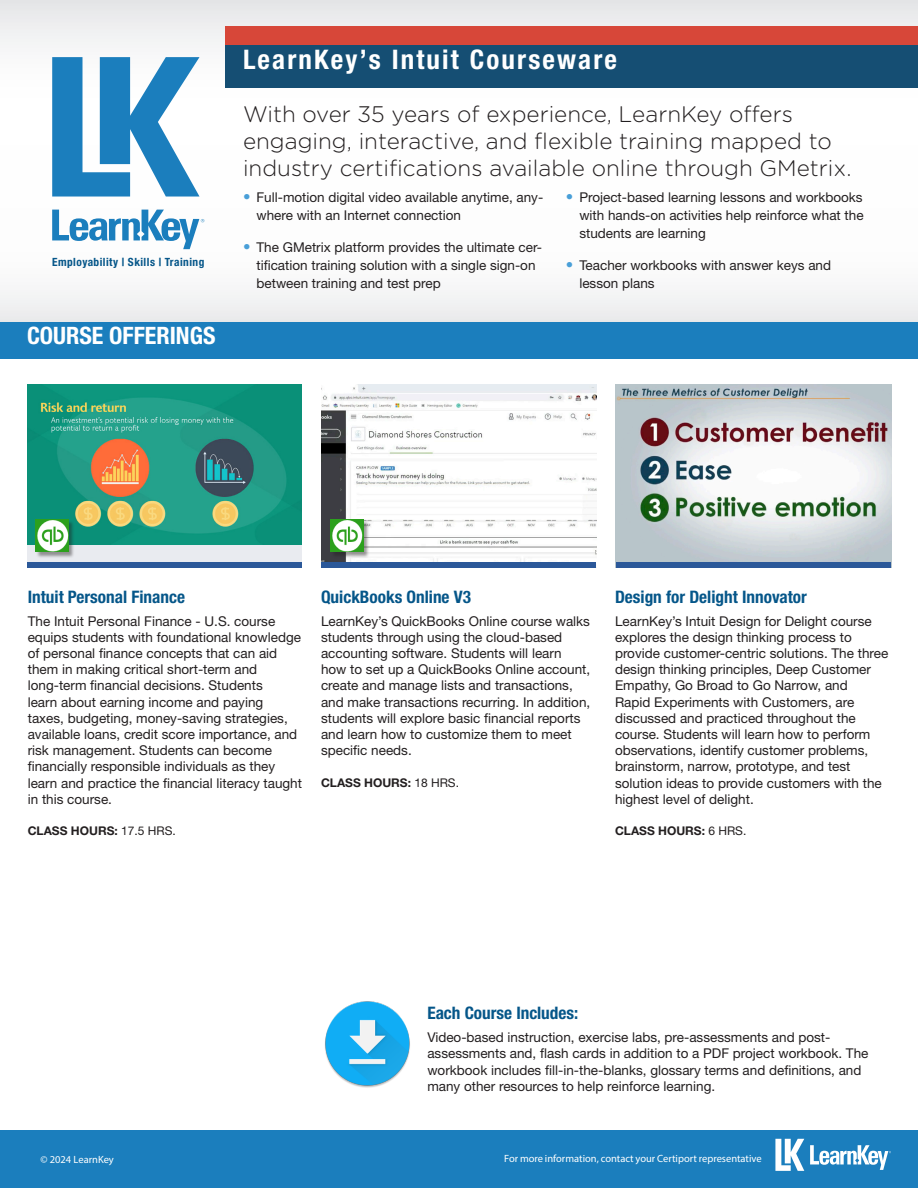
<style>
.page{position:relative;width:918px;height:1188px;background:#fff}
.page>*{position:absolute;margin:0;border:0;box-sizing:border-box;transform-origin:0 0}
.t1{font:700 condensed 27px "Helvetica Neue LT Pro";letter-spacing:.08em;color:#fff}
.t2{font:700 condensed 24px "Helvetica Neue LT Pro";color:#fff}
.t3{font:300 22.5px/27px "Gotham Rounded";color:#231f20}
.Packages{font:700 condensed 17.25px "Helvetica Neue LT Pro";color:#055689}
.body{font:13.5px/16.2px "Helvetica Neue LT Pro";color:#231f20}
.totals{font:700 12px "Helvetica Neue LT Pro";color:#231f20}
.t4{font:700 condensed 11.4px "Helvetica Neue LT Pro";letter-spacing:.04em;color:#055689}
.t5{font:10.5px "Myriad Pro";color:#fff}
.s1{font-weight:100;font-stretch:condensed;font-size:15px;color:#499fd8}
.s2{font-weight:400}
</style>
<div class="page">
<div style="left:0;top:1130px;width:918px;height:58px;background:#1b7ebd"></div>
<svg style="left:810px;top:1145px;width:81px;height:25px"></svg>
<svg style="left:775px;top:1139px;width:29px;height:32px"></svg>
<svg style="left:0;top:0;width:918px;height:322px"></svg>
<div style="left:226px;top:45px;width:692px;height:42px;background:#154e73"></div>
<div style="left:0;top:322px;width:918px;height:37px;background:#1b7ebd"></div>
<div style="left:27px;top:384px;width:275px;height:184px;background:#e9ebf0"></div>
<img style="left:27px;top:384px;width:275px;height:161px">
<div style="left:27px;top:562px;width:275px;height:6px;background:#2b5899"></div>
<div style="left:36px;top:520px;width:39px;height:38px;background:#231f20;opacity:.45"></div>
<svg style="left:68px;top:519px;width:1px;height:33px"></svg>
<img style="left:36px;top:519px;width:32px;height:33px">
<div style="left:226px;top:26px;width:692px;height:19px;background:#d74739"></div>
<img style="left:325px;top:1001px;width:85px;height:87px">
<img style="left:616px;top:384px;width:275px;height:178px">
<img style="left:321px;top:384px;width:275px;height:184px">
<div style="left:322px;top:562px;width:274px;height:6px;background:#2b5899"></div>
<div style="left:331px;top:520px;width:38px;height:38px;background:#231f20;opacity:.45"></div>
<img style="left:330px;top:519px;width:33px;height:33px">
<div style="left:616px;top:562px;width:275px;height:6px;background:#2b5899"></div>
<svg style="left:52px;top:210px;width:152px;height:39px"></svg>
<svg style="left:52px;top:57px;width:148px;height:140px"></svg>
<p class="t1" style="left:243px;top:43px;width:376px">LearnKey’s Intuit Courseware</p>
<p class="t4" style="left:52px;top:255px;width:154px">Employability | Skills | Training</p>
<p class="t2" style="left:27px;top:321px;width:190px">COURSE OFFERINGS</p>
<p class="t3" style="left:243px;top:99px;width:610px">With over 35 years of experience, LearnKey offers engaging, interactive, and flexible training mapped to industry certifications available online through GMetrix.</p>
<p class="body" style="left:256px;top:188px;width:288px;line-height:18px;text-indent:-14px"><span class="s1">•</span> Full-motion digital video available anytime, any&shy;where with an Internet connection</p>
<p class="body" style="left:256px;top:238px;width:287px;line-height:18px;text-indent:-14px"><span class="s1">•</span> The GMetrix platform provides the ultimate cer&shy;tification training solution with a single sign-on between training and test prep</p>
<p class="body" style="left:579px;top:188px;width:286px;line-height:18px;text-align:justify;text-indent:-14px"><span class="s1">•</span> Project-based learning lessons and workbooks with hands-on activities help reinforce what the students are learning</p>
<p class="body" style="left:579px;top:256px;width:253px;line-height:18px;text-indent:-14px"><span class="s1">•</span> Teacher workbooks with answer keys and lesson plans</p>
<p class="Packages" style="left:28px;top:586px;width:159px">Intuit Personal Finance</p>
<p class="body" style="left:28px;top:612px;width:276px">The Intuit Personal Finance - U.S. course equips students with foundational knowledge of personal finance concepts that can aid them in making critical short-term and long-term financial decisions. Students<br>learn about earning income and paying taxes, budgeting, money-saving strategies, available loans, credit score importance, and risk management. Students can become financially responsible individuals as they learn and practice the financial literacy taught in this course.</p>
<p class="totals" style="left:28px;top:824px;width:150px">CLASS HOURS: <span class="s2">17.5 HRS.</span></p>
<p class="Packages" style="left:321px;top:586px;width:152px">QuickBooks Online V3</p>
<p class="body" style="left:321px;top:612px;width:271px">LearnKey’s QuickBooks Online course walks students through using the cloud-based accounting software. Students will learn how to set up a QuickBooks Online account, create and manage lists and transactions, and make transactions recurring. In addition, students will explore basic financial reports and learn how to customize them to meet specific needs.</p>
<p class="totals" style="left:321px;top:775px;width:140px">CLASS HOURS: <span class="s2">18 HRS.</span></p>
<p class="Packages" style="left:615px;top:586px;width:193px">Design for Delight Innovator</p>
<p class="body" style="left:615px;top:612px;width:275px">LearnKey’s Intuit Design for Delight course explores the design thinking process to provide customer-centric solutions. The three design thinking principles, Deep Customer Empathy, Go Broad to Go Narrow, and<br>Rapid Experiments with Customers, are discussed and practiced throughout the course. Students will learn how to perform observations, identify customer problems, brainstorm, narrow, prototype, and test solution ideas to provide customers with the highest level of delight.</p>
<p class="totals" style="left:615px;top:824px;width:133px">CLASS HOURS: <span class="s2">6 HRS.</span></p>
<p class="Packages" style="left:427px;top:1003px;width:152px">Each Course Includes:</p>
<p class="body" style="left:427px;top:1029px;width:443px">Video-based instruction, exercise labs, pre-assessments and post&shy;assessments and, flash cards in addition to a PDF project workbook. The workbook includes fill-in-the-blanks, glossary terms and definitions, and many other resources to help reinforce learning.</p>
<p class="t5" style="left:40px;top:1153px;width:75px">© 2024 LearnKey</p>
<p class="t5" style="left:504px;top:1152px;width:259px">For more information, contact your Certiport representative</p>
</div>
